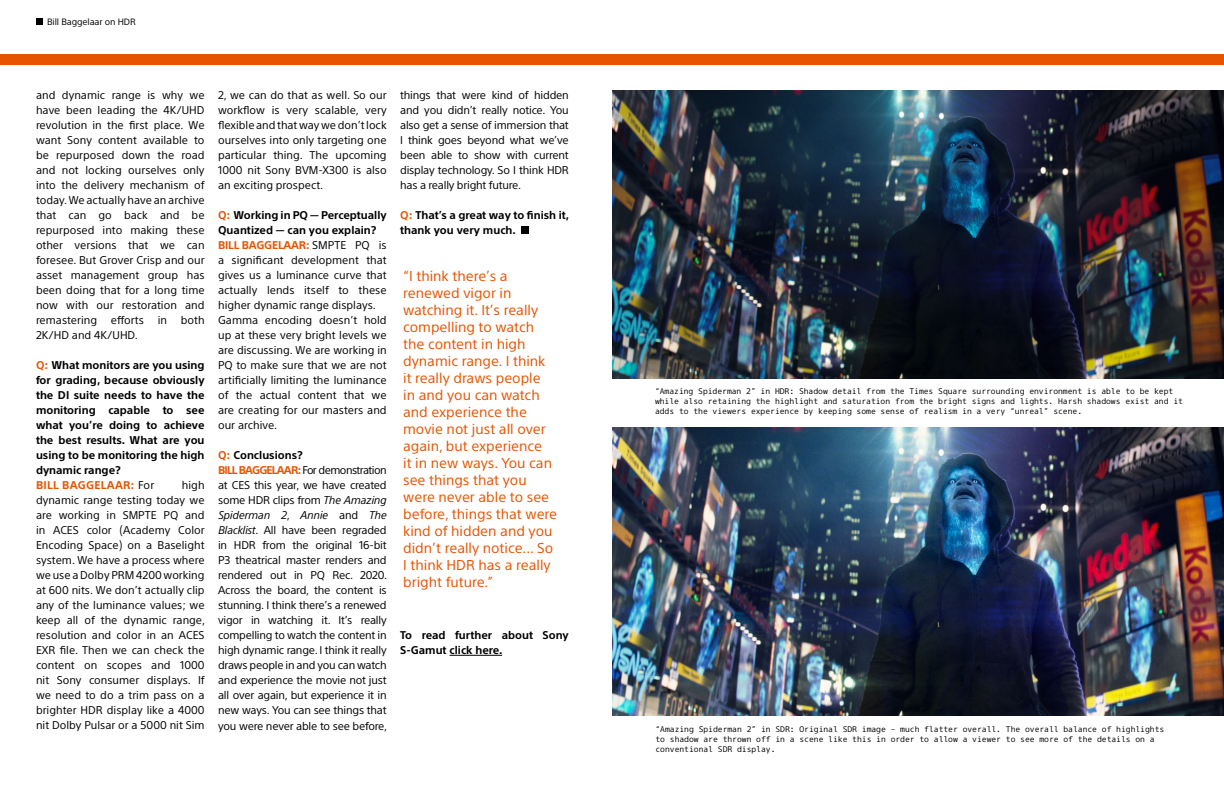
<style>
.page{position:relative;width:1224px;height:792px;background:#fff}
.page>*{position:absolute;margin:0;border:0;box-sizing:border-box;transform-origin:0 0}
.t1{font:14px/17px "SST Std";color:#e75300}
.t2{font:11px/15px "SST Std";letter-spacing:-.02em;color:#000;text-align:justify}
.t3{font:11px/15px "SST Std";color:#000}
.t4{font:700 11px/15px "SST Std";color:#000}
.t5{font:9px "SST Std";letter-spacing:-.01em;color:#000}
.t6{font:8px/10px "SST Typewriter Std";color:#000}
.s1{color:#e75300}
.s2{font-weight:400}
.s3{font-weight:700;color:#e75300}
.s4{font-weight:700}
.s5{font-style:italic}
</style>
<div class="page">
<hr style="left:450px;top:655px;width:52px;height:1px;background:#000">
<div style="left:521px;top:226px;width:8px;height:8px;background:#000"></div>
<div style="left:0;top:55px;width:1224px;height:10px;background:#e75300"></div>
<img style="left:612px;top:90px;width:612px;height:288px">
<img style="left:612px;top:428px;width:612px;height:288px">
<div style="left:36px;top:18px;width:6px;height:7px;background:#000"></div>
<p class="t5" style="left:47px;top:16px;width:90px">Bill Baggelaar on HDR</p>
<p class="t2" style="left:36px;top:88px;width:170px">and dynamic range is why we have been leading the 4K/UHD revolution in the first place. We want Sony content available to be repurposed down the road and not locking ourselves only into the delivery mechanism of today. We actually have an archive that can go back and be repurposed into making these other versions that we can foresee. But Grover Crisp and our asset management group has been doing that for a long time now with our restoration and remastering</p>
<p class="t2" style="left:111px;top:313px;width:34px">efforts</p>
<p class="t2" style="left:158px;top:313px;width:11px">in</p>
<p class="t2" style="left:181px;top:313px;width:25px">both</p>
<p class="t3" style="left:36px;top:328px;width:103px">2K/HD and 4K/UHD.</p>
<p class="t4" style="left:36px;top:358px;width:170px"><span class="s1">Q:</span> What monitors are you using for grading, because obviously the DI suite needs to have the monitoring capable to see what you’re doing to achieve the best results. What are you using to be monitoring the high dynamic range?<br><span class="s1">BILL BAGGELAAR:</span> <span class="s2">For</span></p>
<p class="t2" style="left:36px;top:478px;width:171px;text-indent:146px">high dynamic range testing today we are working in SMPTE PQ and in ACES color (Academy Color Encoding Space) on a Baselight system. We have a process where we use a Dolby PRM 4200 working at 600 nits. We don’t actually clip any of the luminance values; we keep all of the dynamic range, resolution and color in an ACES EXR file. Then we can check the content on scopes and 1000 nit Sony consumer displays. If we need to do a trim pass on a brighter HDR display like a 4000 nit Dolby Pulsar or a 5000 nit Sim</p>
<p class="t2" style="left:218px;top:88px;width:170px">2, we can do that as well. So our workflow is very scalable, very flexible and that way we don’t lock ourselves into only targeting one particular thing. The upcoming 1000 nit Sony BVM-X300 is also an exciting prospect.</p>
<p class="t3" style="left:218px;top:208px;width:170px"><span class="s3">Q:</span> <span class="s4">Working in PQ — Perceptually<br>Quantized — can you explain?<br></span><span class="s3">BILL BAGGELAAR:</span> SMPTE PQ is a significant development that gives us a luminance curve that actually lends itself to these higher dynamic range displays.<br>Gamma encoding doesn’t hold up at these very bright levels we are discussing. We are working in<br>PQ to make sure that we are not artificially limiting the luminance of the actual content that we are creating for our masters and our archive.</p>
<p class="t2" style="left:218px;top:448px;width:171px;text-align:left"><span class="s3">Q:</span> <span class="s4">Conclusions?<br></span><span class="s3">BILL BAGGELAAR:</span> For demonstration at CES this year, we have created some HDR clips from <span class="s5">The Amazing<br>Spiderman 2</span>, <span class="s5">Annie</span> and <span class="s5">The<br>Blacklist</span>. All have been regraded in HDR from the original 16-bit<br>P3 theatrical master renders and rendered out in PQ Rec. 2020.<br>Across the board, the content is stunning. I think there’s a renewed vigor in watching it. It’s really compelling to watch the content in high dynamic range. I think it really draws people in and you can watch and experience the movie not just all over again, but experience it in new ways. You can see things that you were never able to see before,</p>
<p class="t2" style="left:400px;top:88px;width:170px">things that were kind of hidden and you didn’t really notice. You also get a sense of immersion that I think goes beyond what we’ve been able to show with current display technology. So I think HDR has a really bright future.</p>
<p class="t4" style="left:400px;top:208px;width:171px"><span class="s1">Q:</span> That’s a great way to finish it, thank you very much.</p>
<p class="t1" style="left:403px;top:268px;width:156px">“I think there’s a renewed vigor in watching it. It’s really compelling to watch the content in high dynamic range. I think it really draws people<br>in and you can watch and experience the movie not just all over again, but experience<br>it in new ways. You can see things that you were never able to see before, things that were kind of hidden and you didn’t really notice... So<br>I think HDR has a really bright future.”</p>
<p class="t4" style="left:400px;top:628px;width:170px">To read further about Sony<br>S-Gamut click here.</p>
<p class="t6" style="left:655px;top:386px;width:529px">“Amazing Spiderman 2” in HDR: Shadow detail from the Times Square surrounding environment is able to be kept while also retaining the highlight and saturation from the bright signs and lights. Harsh shadows exist and it adds to the viewers experience by keeping some sense of realism in a very “unreal” scene.</p>
<p class="t6" style="left:655px;top:724px;width:510px">“Amazing Spiderman 2” in SDR: Original SDR image – much flatter overall. The overall balance of highlights to shadow are thrown off in a scene like this in order to allow a viewer to see more of the details on a conventional SDR display.</p>
</div>
